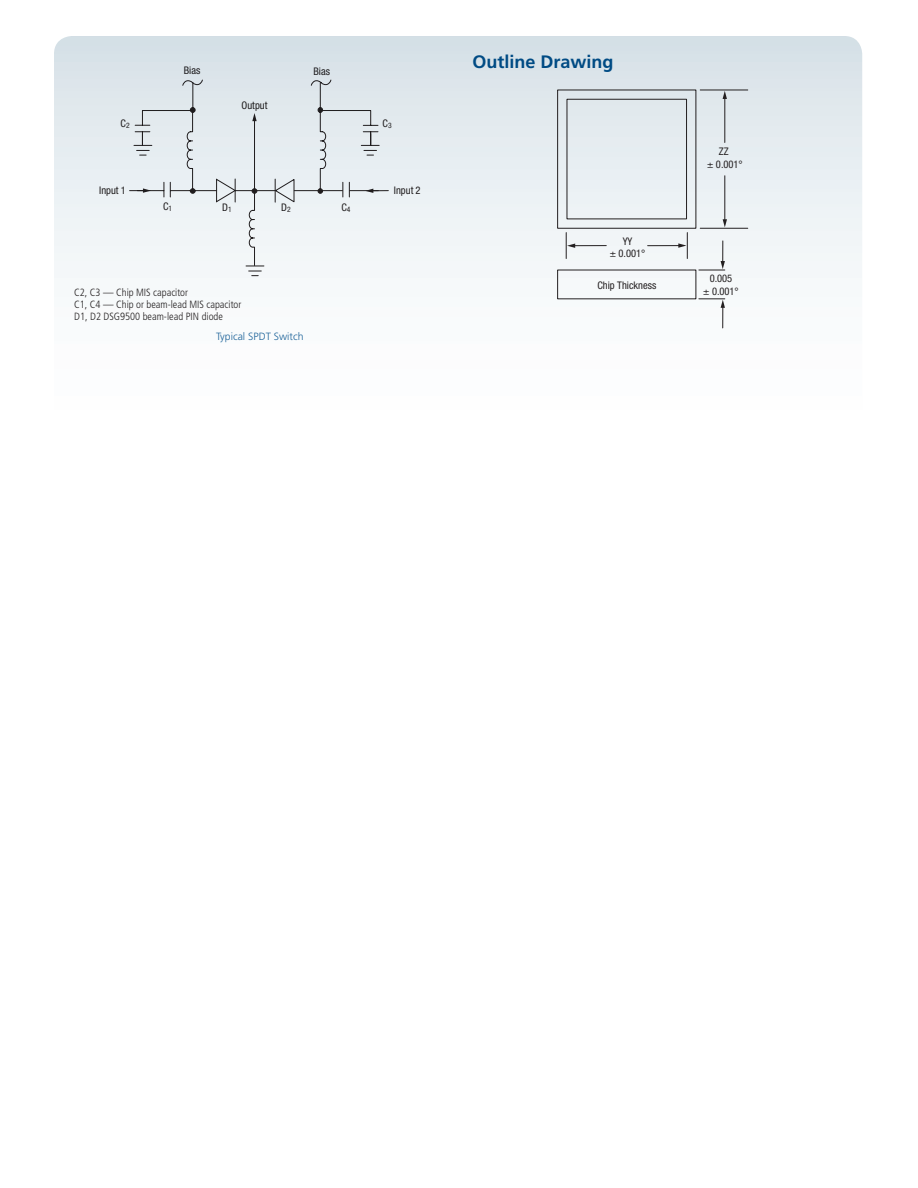
<style>
.page{position:relative;width:918px;height:1188px;background:#fff}
.page>*{position:absolute;margin:0;border:0;box-sizing:border-box;transform-origin:0 0}
.subhead-Blue{font:700 18px "Frutiger";color:#004b84}
._2-Footnote{font:300 condensed 10.5px "Frutiger LT Std";color:#231f20}
.t1{font:condensed 10.5px/12.6px "Helvetica Neue";color:#231f20;text-align:center}
.t2{font:300 10.5px "Frutiger";color:#1c6299}
</style>
<div class="page">
<div style="left:54px;top:36px;width:808px;height:434px;background:linear-gradient(to bottom,#dae4e9,#fff);border-radius:18px"></div>
<svg style="left:129px;top:79px;width:260px;height:197px"></svg>
<svg style="left:557px;top:90px;width:191px;height:238px"></svg>
<p class="t1" style="left:121px;top:116px;width:11px">C<sub>2</sub></p>
<p class="t1" style="left:184px;top:64px;width:18px">Bias</p>
<p class="t1" style="left:314px;top:65px;width:18px">Bias</p>
<p class="t1" style="left:242px;top:99px;width:27px">Output</p>
<p class="t1" style="left:383px;top:116px;width:11px">C<sub>3</sub></p>
<p class="t1" style="left:99px;top:184px;width:28px">Input 1</p>
<p class="t1" style="left:394px;top:184px;width:28px">Input 2</p>
<p class="t1" style="left:163px;top:199px;width:11px">C<sub>1</sub></p>
<p class="t1" style="left:222px;top:200px;width:11px">D<sub>1</sub></p>
<p class="t1" style="left:281px;top:200px;width:11px">D<sub>2</sub></p>
<p class="t1" style="left:341px;top:200px;width:11px">C<sub>4</sub></p>
<p class="_2-Footnote" style="left:74px;top:286px;width:115px">C2, C3 — Chip MIS capacitor</p>
<p class="_2-Footnote" style="left:74px;top:298px;width:169px">C1, C4 — Chip or beam-lead MIS capacitor</p>
<p class="_2-Footnote" style="left:74px;top:310px;width:150px">D1, D2 DSG9500 beam-lead PIN diode</p>
<p class="t2" style="left:216px;top:331px;width:89px">Typical SPDT Switch</p>
<p class="subhead-Blue" style="left:472px;top:51px;width:143px">Outline Drawing</p>
<p class="t1" style="left:610px;top:235px;width:37px">YY<br>± 0.001°</p>
<p class="t1" style="left:597px;top:279px;width:60px">Chip Thickness</p>
<p class="t1" style="left:707px;top:145px;width:37px">ZZ<br>± 0.001°</p>
<p class="t1" style="left:703px;top:272px;width:37px">0.005<br>± 0.001°</p>
</div>
